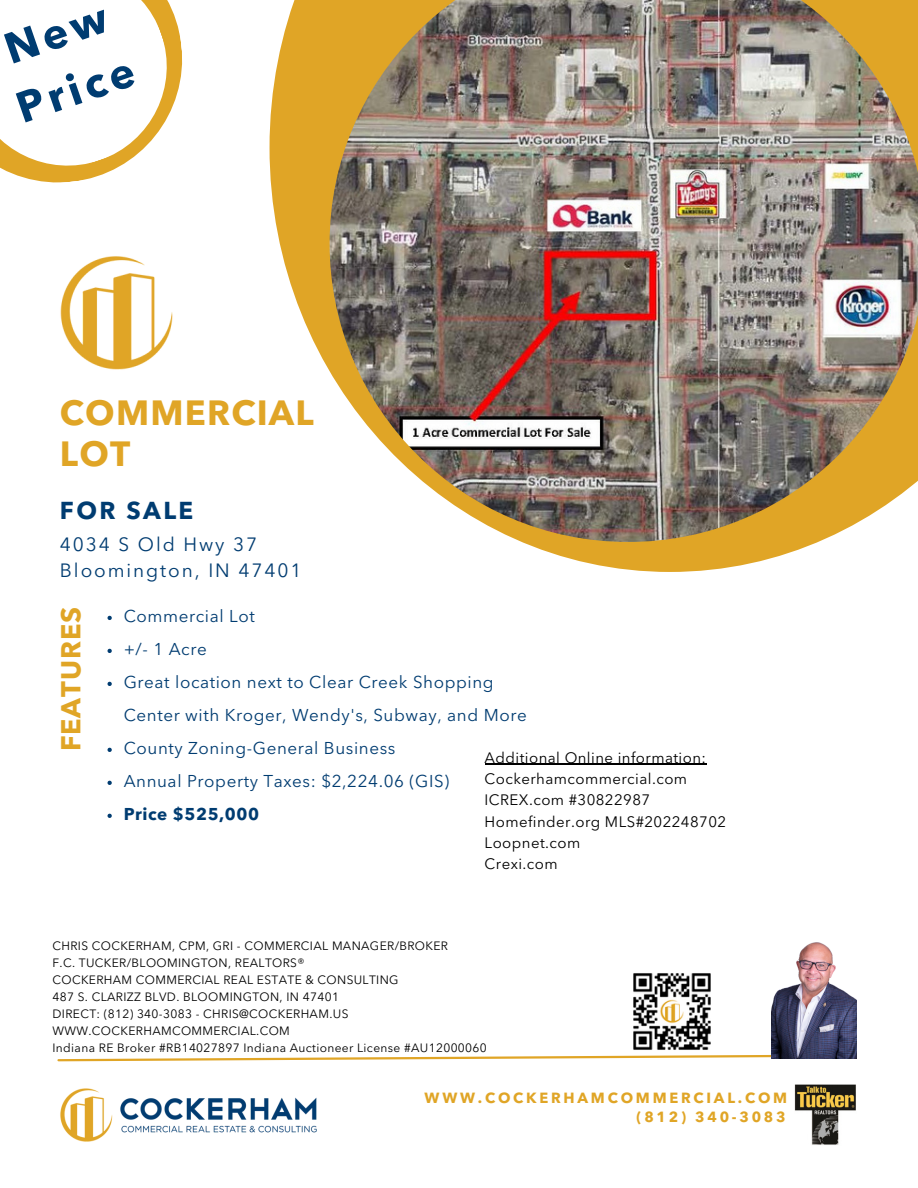
<style>
.page{position:relative;width:918px;height:1188px;background:#fff}
.page>*{position:absolute;margin:0;border:0;box-sizing:border-box;transform-origin:0 0}
.t1{font:700 43.05px/59.6px "Avenir Next LT Pro";color:#003c71}
.t2{font:700 34.65px/41.7px "Avenir Next LT Pro";letter-spacing:.035em;color:#e0a526}
.t3{font:700 27.15px "Avenir Next LT Pro";letter-spacing:.035em;color:#e0a526}
.t4{font:700 24.3px "Avenir Next LT Pro";letter-spacing:.1em;color:#003c71}
.t5{font:19.05px/25.8px "Avenir Next LT Pro";letter-spacing:.1em;color:#003c71}
.t6{font:16.95px/33px "Avenir Next LT Pro";letter-spacing:.035em;color:#003c71}
.t7{font:700 16.95px "Avenir Next LT Pro";letter-spacing:.035em;color:#003c71}
.t8{font:15px "Avenir Next LT Pro";letter-spacing:.03em;color:#000}
.t9{font:700 14.7px "Avenir Next LT Pro";letter-spacing:.19em;color:#e0a526}
.t10{font:12px/17px "Avenir Next LT Pro";letter-spacing:.03em;color:#000}
</style>
<div class="page">
<svg style="left:270px;top:0;width:548px;height:572px"></svg>
<svg style="left:57px;top:1054px;width:800px;height:8px"></svg>
<img style="left:60px;top:256px;width:113px;height:114px">
<img style="left:795px;top:1085px;width:61px;height:60px">
<img style="left:60px;top:1088px;width:257px;height:54px">
<img style="left:330px;top:0;width:588px;height:542px">
<svg style="left:0;top:0;width:183px;height:183px"></svg>
<svg style="left:108px;top:616px;width:4px;height:4px"></svg>
<svg style="left:108px;top:649px;width:4px;height:4px"></svg>
<svg style="left:108px;top:682px;width:4px;height:4px"></svg>
<svg style="left:108px;top:748px;width:4px;height:4px"></svg>
<svg style="left:108px;top:781px;width:4px;height:4px"></svg>
<svg style="left:108px;top:814px;width:4px;height:4px"></svg>
<img style="left:771px;top:942px;width:86px;height:116px">
<img style="left:634px;top:973px;width:76px;height:77px">
<hr style="left:485px;top:764px;width:222px;height:1px;background:#000">
<h4 class="t1" style="left:-10px;top:28px;width:123px;rotate:-19deg">New<br>Price</h4>
<p class="t2" style="left:60px;top:395px;width:255px">COMMERCIAL<br>LOT</p>
<p class="t4" style="left:60px;top:501px;width:135px">FOR SALE</p>
<p class="t5" style="left:60px;top:534px;width:243px">4034 S Old Hwy 37<br>Bloomington, IN 47401</p>
<h5 class="t3" style="left:60px;top:751px;width:146px;rotate:-90deg">FEATURES</h5>
<p class="t6" style="left:124px;top:601px;width:133px">Commercial Lot</p>
<p class="t6" style="left:124px;top:634px;width:85px">+/- 1 Acre</p>
<p class="t6" style="left:124px;top:667px;width:405px">Great location next to Clear Creek Shopping<br>Center with Kroger, Wendy's, Subway, and More</p>
<p class="t6" style="left:124px;top:733px;width:273px">County Zoning-General Business</p>
<p class="t6" style="left:124px;top:766px;width:327px">Annual Property Taxes: $2,224.06 (GIS)</p>
<p class="t7" style="left:124px;top:807px;width:137px">Price $525,000</p>
<p class="t8" style="left:485px;top:751px;width:223px">Additional Online information:</p>
<p class="t8" style="left:485px;top:773px;width:204px">Cockerhamcommercial.com</p>
<p class="t8" style="left:485px;top:794px;width:167px">ICREX.com #30822987</p>
<p class="t8" style="left:485px;top:815px;width:243px">Homefinder.org MLS#202248702</p>
<p class="t8" style="left:485px;top:837px;width:97px">Loopnet.com</p>
<p class="t8" style="left:485px;top:858px;width:75px">Crexi.com</p>
<p class="t10" style="left:52px;top:938px;width:397px">CHRIS COCKERHAM, CPM, GRI - COMMERCIAL MANAGER/BROKER</p>
<p class="t10" style="left:52px;top:955px;width:254px">F.C. TUCKER/BLOOMINGTON, REALTORS®</p>
<p class="t10" style="left:52px;top:972px;width:348px">COCKERHAM COMMERCIAL REAL ESTATE &amp; CONSULTING</p>
<p class="t10" style="left:52px;top:989px;width:288px">487 S. CLARIZZ BLVD. BLOOMINGTON, IN 47401</p>
<p class="t10" style="left:52px;top:1006px;width:297px">DIRECT: (812) 340-3083 - CHRIS@COCKERHAM.US<br>WWW.COCKERHAMCOMMERCIAL.COM</p>
<p class="t10" style="left:52px;top:1040px;width:436px">Indiana RE Broker #RB14027897 Indiana Auctioneer License #AU12000060</p>
<p class="t9" style="left:425px;top:1091px;width:364px">WWW.COCKERHAMCOMMERCIAL.COM</p>
<p class="t9" style="left:637px;top:1111px;width:151px">(812) 340-3083</p>
</div>
